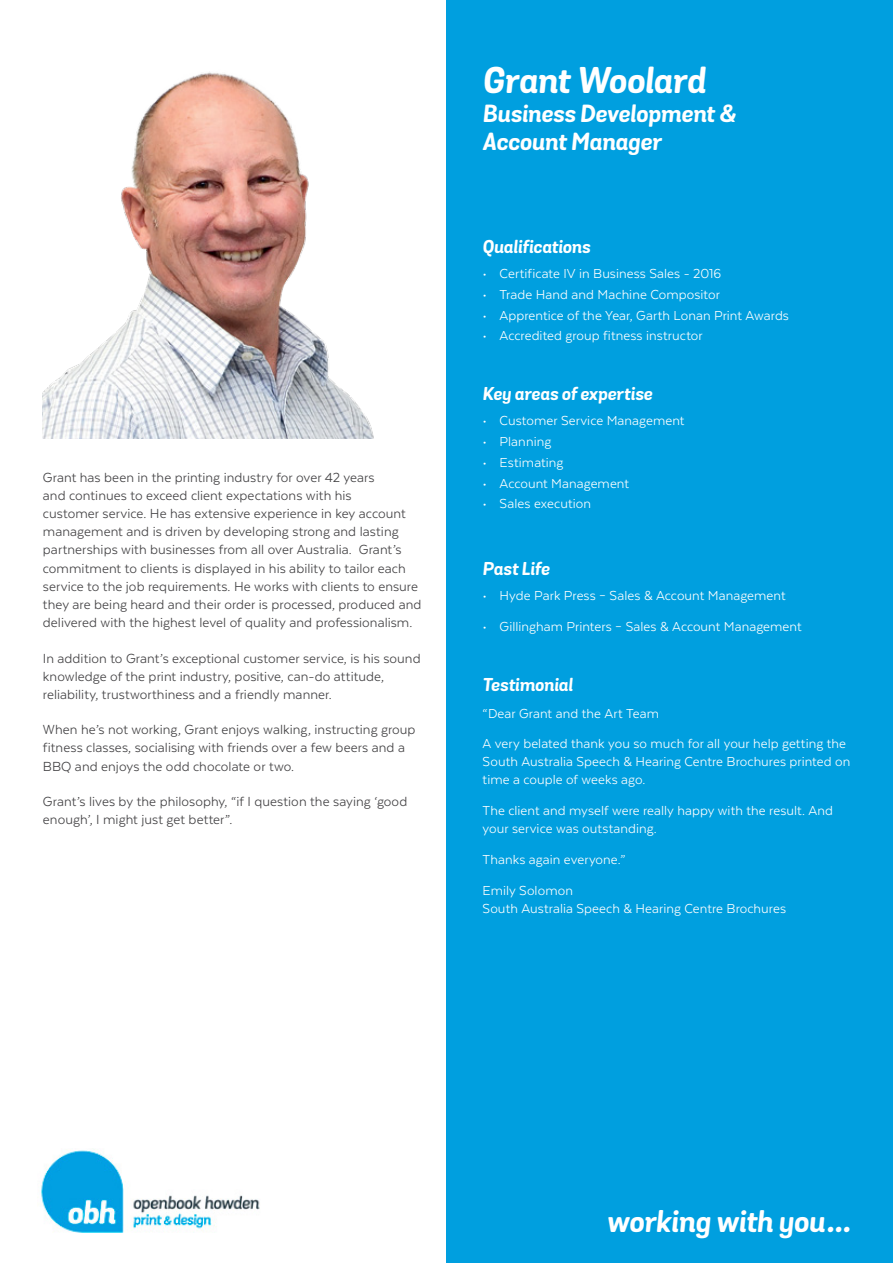
<style>
.page{position:relative;width:893px;height:1263px;background:#fff}
.page>*{position:absolute;margin:0;border:0;box-sizing:border-box;transform-origin:0 0}
.OBH_Sub_Heading{font:italic 700 36px "Grota Sans Rounded";letter-spacing:-.01em;color:#fff}
.t1{font:italic 700 30px "Grota Sans Rounded";letter-spacing:-.005em;color:#fff}
.OBH_Sub_Heading-2{font:italic 700 24px/28.8px "Grota Sans Rounded";letter-spacing:-.005em;color:#fff}
.OBH_Sub_Heading-3{font:italic 700 18px "Grota Sans Rounded";letter-spacing:-.005em;color:#fff}
.OBH_Sub_Heading-4{font:15.15px/18.1px "Texta";letter-spacing:.005em;color:#414042}
.OBH_Bullet{font:15px/18px "Texta";letter-spacing:.005em;color:#fff}
</style>
<div class="page">
<div style="left:446px;top:0;width:447px;height:1263px;background:#009fdf"></div>
<img style="left:43px;top:72px;width:331px;height:366px">
<img style="left:41px;top:1149px;width:219px;height:84px">
<p class="OBH_Sub_Heading-4" style="left:43px;top:468px;width:380px">Grant has been in the printing industry for over 42 years<br>and continues to exceed client expectations with his<br>customer service. He has extensive experience in key account management and is driven by developing strong and lasting partnerships with businesses from all over Australia. Grant’s commitment to clients is displayed in his ability to tailor each service to the job requirements. He works with clients to ensure they are being heard and their order is processed, produced and delivered with the highest level of quality and professionalism.</p>
<p class="OBH_Sub_Heading-4" style="left:43px;top:649px;width:379px">In addition to Grant’s exceptional customer service, is his sound knowledge of the print industry, positive, can-do attitude, reliability, trustworthiness and a friendly manner.</p>
<p class="OBH_Sub_Heading-4" style="left:43px;top:720px;width:374px">When he’s not working, Grant enjoys walking, instructing group fitness classes, socialising with friends over a few beers and a<br>BBQ and enjoys the odd chocolate or two.</p>
<p class="OBH_Sub_Heading-4" style="left:43px;top:792px;width:366px">Grant’s lives by the philosophy, “if I question the saying ‘good enough’, I might just get better”.</p>
<p class="OBH_Sub_Heading" style="left:483px;top:58px;width:225px">Grant Woolard</p>
<p class="OBH_Sub_Heading-2" style="left:483px;top:100px;width:254px">Business Development &amp;<br>Account Manager</p>
<p class="OBH_Sub_Heading-3" style="left:483px;top:236px;width:109px">Qualifications</p>
<p class="OBH_Bullet" style="left:483px;top:264px;width:240px">• Certificate IV in Business Sales - 2016</p>
<p class="OBH_Bullet" style="left:483px;top:285px;width:239px">• Trade Hand and Machine Compositor</p>
<p class="OBH_Bullet" style="left:483px;top:306px;width:308px">• Apprentice of the Year, Garth Lonan Print Awards</p>
<p class="OBH_Bullet" style="left:483px;top:327px;width:221px">• Accredited group fitness instructor</p>
<p class="OBH_Sub_Heading-3" style="left:483px;top:383px;width:171px">Key areas of expertise</p>
<p class="OBH_Bullet" style="left:483px;top:412px;width:203px">• Customer Service Management</p>
<p class="OBH_Bullet" style="left:483px;top:432px;width:70px">• Planning</p>
<p class="OBH_Bullet" style="left:483px;top:453px;width:82px">• Estimating</p>
<p class="OBH_Bullet" style="left:483px;top:474px;width:148px">• Account Management</p>
<p class="OBH_Bullet" style="left:483px;top:495px;width:110px">• Sales execution</p>
<p class="OBH_Sub_Heading-3" style="left:483px;top:558px;width:69px">Past Life</p>
<p class="OBH_Bullet" style="left:483px;top:587px;width:305px">• Hyde Park Press – Sales &amp; Account Management</p>
<p class="OBH_Bullet" style="left:483px;top:617px;width:321px">• Gillingham Printers – Sales &amp; Account Management</p>
<p class="OBH_Sub_Heading-3" style="left:483px;top:673px;width:91px">Testimonial</p>
<p class="OBH_Bullet" style="left:483px;top:704px;width:178px">“Dear Grant and the Art Team</p>
<p class="OBH_Bullet" style="left:483px;top:735px;width:369px">A very belated thank you so much for all your help getting the<br>South Australia Speech &amp; Hearing Centre Brochures printed on time a couple of weeks ago.</p>
<p class="OBH_Bullet" style="left:483px;top:801px;width:352px">The client and myself were really happy with the result. And your service was outstanding.</p>
<p class="OBH_Bullet" style="left:483px;top:850px;width:144px">Thanks again everyone.”</p>
<p class="OBH_Bullet" style="left:483px;top:881px;width:305px">Emily Solomon<br>South Australia Speech &amp; Hearing Centre Brochures</p>
<p class="t1" style="left:606px;top:1203px;width:245px">working with you…</p>
</div>
